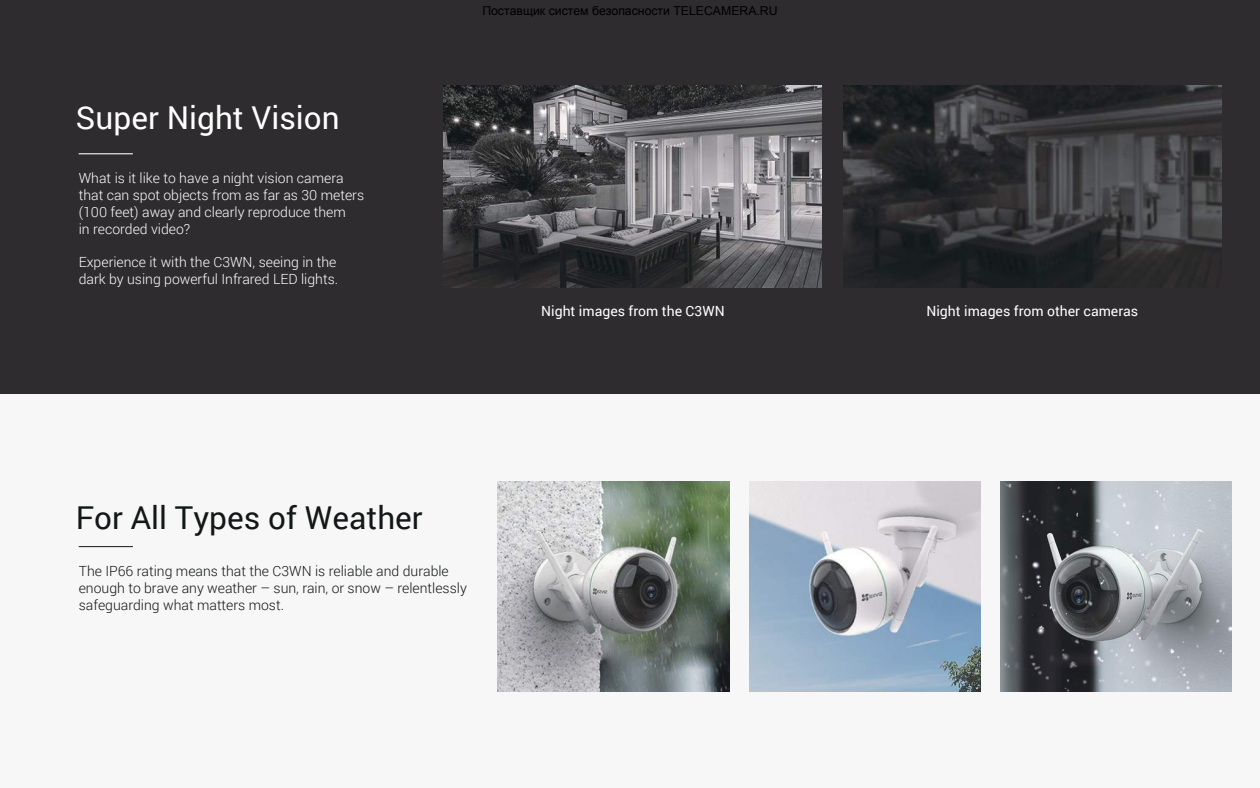
<style>
.page{position:relative;width:1260px;height:788px;background:#fff}
.page>*{position:absolute;margin:0;border:0;box-sizing:border-box;transform-origin:0 0}
.t1{font:31.5px "Roboto";color:#121717}
.t2{font:31.5px "Roboto";color:#fff}
.t3{font:300 14px/16.8px "Roboto";color:#fff}
.t4{font:300 14px/16.8px "Roboto";color:#121717}
.t5{font:14px "Roboto";color:#fff}
</style>
<div class="page">
<div style="left:0;top:394px;width:1260px;height:394px;background:#f8f7f7"></div>
<div style="left:0;top:0;width:1260px;height:394px;background:#2e2c2e"></div>
<hr style="left:79px;top:546px;width:54px;height:1px;background:#131818">
<hr style="left:79px;top:153px;width:54px;height:1px;background:#fff">
<img style="left:444px;top:86px;width:378px;height:202px">
<img style="left:843px;top:86px;width:378px;height:202px">
<img style="left:1000px;top:481px;width:231px;height:210px">
<img style="left:498px;top:481px;width:231px;height:210px">
<img style="left:750px;top:481px;width:231px;height:210px">
<h1 class="t2" style="left:76px;top:96px;width:265px">Super Night Vision</h1>
<p class="t3" style="left:79px;top:169px;width:287px">What is it like to have a night vision camera that can spot objects from as far as 30 meters (100 feet) away and clearly reproduce them<br>in recorded video?</p>
<p class="t3" style="left:79px;top:253px;width:261px">Experience it with the C3WN, seeing in the dark by using powerful Infrared LED lights.</p>
<h1 class="t1" style="left:76px;top:495px;width:348px">For All Types of Weather</h1>
<p class="t4" style="left:79px;top:562px;width:390px">The IP66 rating means that the C3WN is reliable and durable enough to brave any weather – sun, rain, or snow – relentlessly safeguarding what matters most.</p>
<p class="t5" style="left:541px;top:301px;width:185px">Night images from the C3WN</p>
<p class="t5" style="left:926px;top:301px;width:213px">Night images from other cameras</p>
</div>
